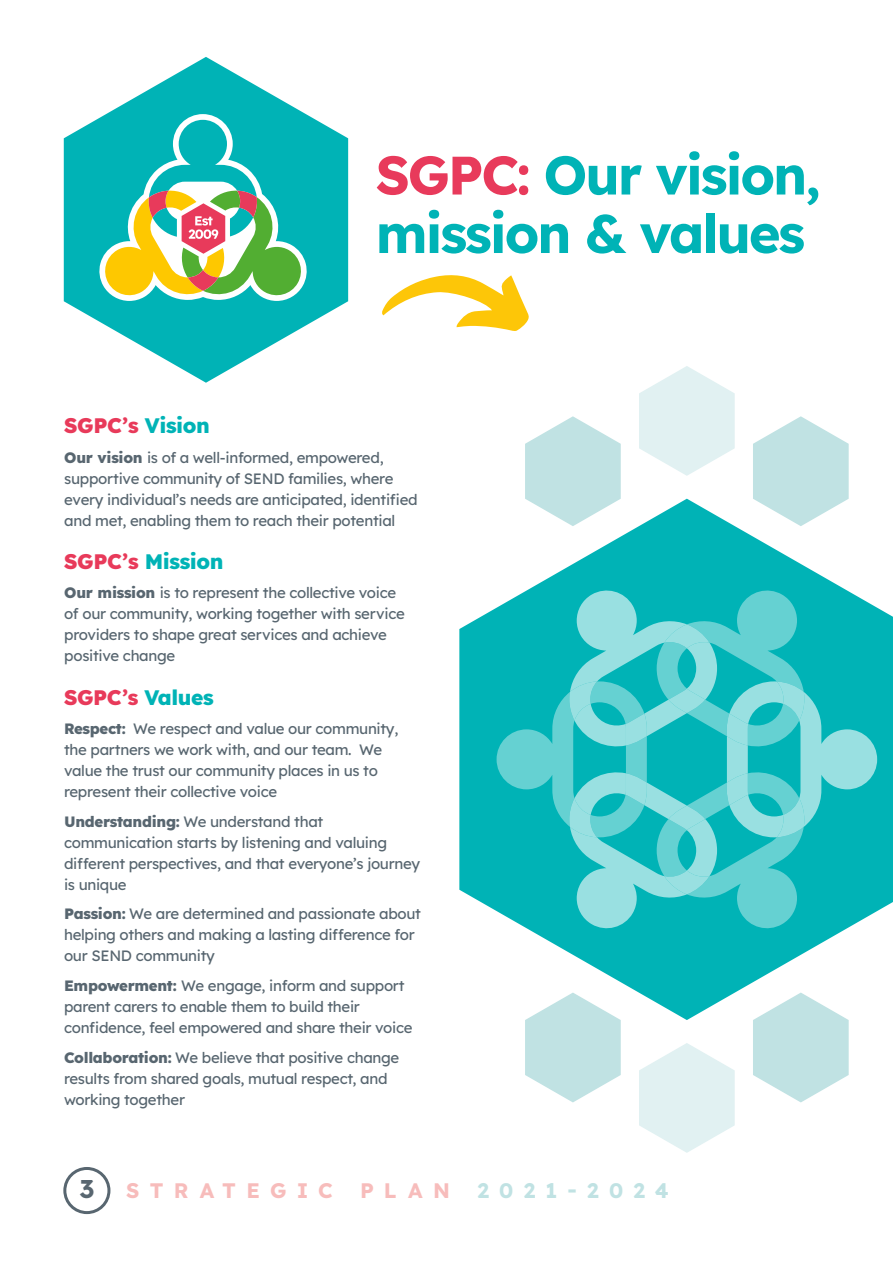
<style>
.page{position:relative;width:893px;height:1263px;background:#fff}
.page>*{position:absolute;margin:0;border:0;box-sizing:border-box;transform-origin:0 0}
.t1{font:700 54px/58.5px "Lexend Deca";letter-spacing:-.04em;color:#00b3b6}
.t2{font:800 21px "Lexend Deca";letter-spacing:-.02em;color:#e83a5a}
.t3{font:700 21px "Lexend Deca";letter-spacing:.49em;color:#f7bcbb}
.t4{font:800 21px "Lexend Deca";letter-spacing:-.02em;color:#00b3b6}
.t5{font:700 21px "Lexend Deca";letter-spacing:.49em;color:#c0e2e3}
.t6{font:15px/21px "Lexend Deca";letter-spacing:-.02em;color:#586670}
.s1{color:#e83a5b}
.s2{color:#00b3b6}
.s3{font-weight:800}
.s4{color:#e83a5a}
.s5{font-size:25.5px;color:#586670}
</style>
<div class="page">
<svg style="left:382px;top:275px;width:147px;height:56px"></svg>
<div style="left:63px;top:1167px;width:47px;height:47px;border:3px solid #586670;border-radius:50%"></div>
<svg style="left:64px;top:57px;width:284px;height:326px;fill:#00b3b6"></svg>
<svg style="left:459px;top:499px;width:434px;height:521px"></svg>
<svg style="left:525px;top:416px;width:96px;height:110px"></svg>
<svg style="left:525px;top:992px;width:96px;height:110px"></svg>
<svg style="left:639px;top:366px;width:96px;height:110px"></svg>
<svg style="left:639px;top:1043px;width:96px;height:110px"></svg>
<svg style="left:753px;top:416px;width:96px;height:110px"></svg>
<svg style="left:753px;top:992px;width:96px;height:110px"></svg>
<svg style="left:98px;top:114px;width:210px;height:187px"></svg>
<svg style="left:497px;top:589px;width:380px;height:341px;background:#39c3c6"></svg>
<h1 class="t1" style="left:376px;top:143px;width:446px"><span class="s1">SGPC:</span> Our vision, mission &amp; values</h1>
<h2 class="t2" style="left:64px;top:411px;width:147px">SGPC’s <span class="s2">Vision</span></h2>
<p class="t6" style="left:64px;top:446px;width:355px"><span class="s3">Our vision</span> is of a well-informed, empowered, supportive community of SEND families, where every individual’s needs are anticipated, identified and met, enabling them to reach their potential</p>
<h2 class="t4" style="left:64px;top:546px;width:161px"><span class="s4">SGPC’s</span> Mission</h2>
<p class="t6" style="left:64px;top:581px;width:342px"><span class="s3">Our mission</span> is to represent the collective voice of our community, working together with service providers to shape great services and achieve positive change</p>
<h2 class="t2" style="left:64px;top:682px;width:151px">SGPC’s <span class="s2">Values</span></h2>
<p class="t6" style="left:64px;top:718px;width:336px"><span class="s3">Respect:</span> We respect and value our community, the partners we work with, and our team. We value the trust our community places in us to represent their collective voice</p>
<p class="t6" style="left:64px;top:810px;width:358px"><span class="s3">Understanding:</span> We understand that communication starts by listening and valuing different perspectives, and that everyone’s journey is unique</p>
<p class="t6" style="left:64px;top:903px;width:358px"><span class="s3">Passion:</span> We are determined and passionate about helping others and making a lasting difference for our SEND community</p>
<p class="t6" style="left:64px;top:974px;width:350px"><span class="s3">Empowerment:</span> We engage, inform and support parent carers to enable them to build their confidence, feel empowered and share their voice</p>
<p class="t6" style="left:64px;top:1046px;width:337px"><span class="s3">Collaboration:</span> We believe that positive change results from shared goals, mutual respect, and working together</p>
<h2 class="t3" style="left:79px;top:1175px;width:255px"><span class="s5">3</span> STRATEGIC</h2>
<h2 class="t3" style="left:360px;top:1175px;width:91px">PLAN</h2>
<h2 class="t5" style="left:477px;top:1175px;width:193px">2021-2024</h2>
</div>
